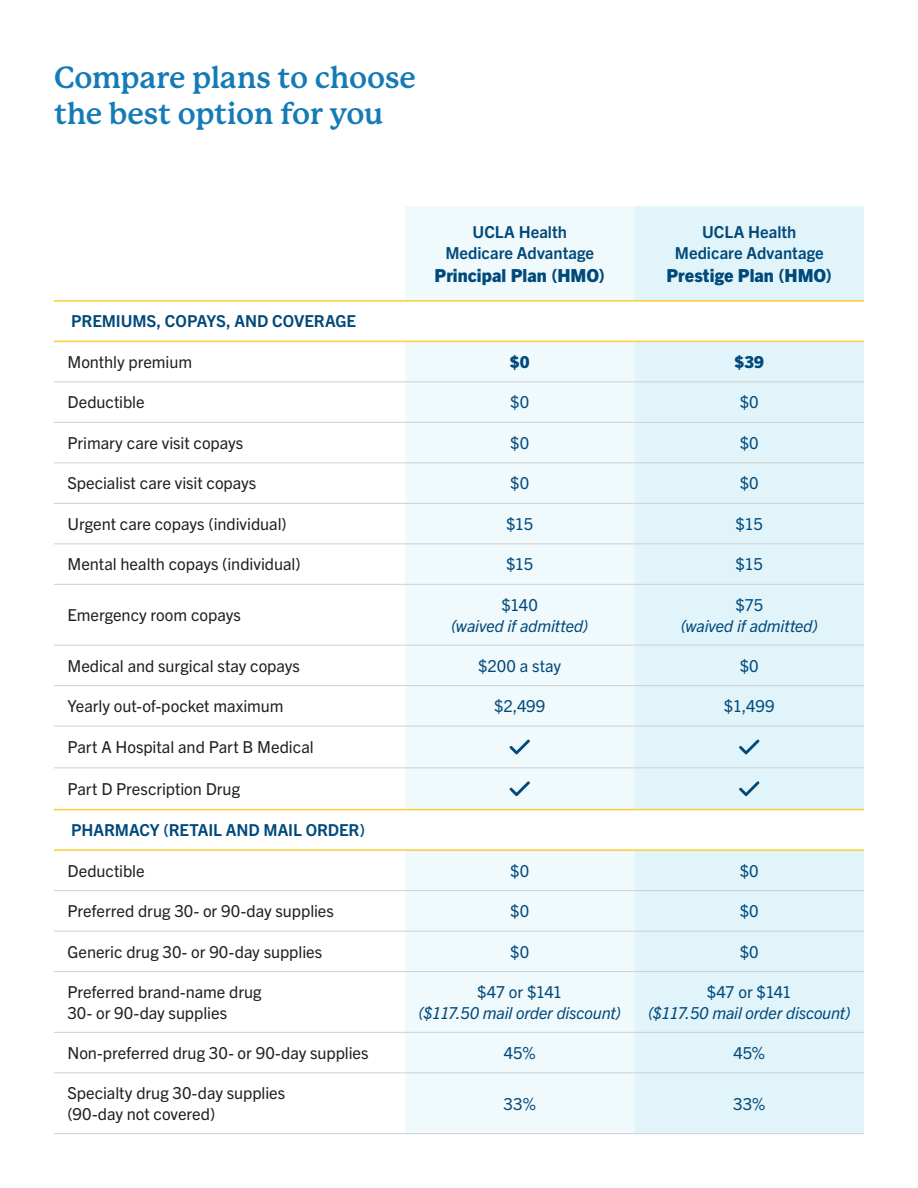
<style>
.page{position:relative;width:918px;height:1188px;background:#fff}
.page>*{position:absolute;margin:0;border:0;box-sizing:border-box;transform-origin:0 0}
.t1{font:700 30px/36px "P22 Mackinac Pro";letter-spacing:-.01em;color:#157bb7}
.t2{font:800 18px "Trade Gothic Next LT Pro";color:#00497b}
.t3{font:16.5px/21px "Trade Gothic Next LT Pro";letter-spacing:-.005em;color:#231f20}
.t4{font:700 16.5px/21px "Trade Gothic Next LT Pro";color:#00497b;text-align:center}
.t5{font:16.5px "Trade Gothic Next LT Pro";letter-spacing:-.015em;color:#00497b}
.t6{font:italic 16.5px "Trade Gothic Next LT Pro";letter-spacing:-.01em;color:#00497b}
.t7{font:800 16.5px "Trade Gothic Next LT Pro";color:#00497b}
</style>
<div class="page">
<svg style="left:54px;top:340px;width:351px;height:471px"></svg>
<div style="left:405px;top:207px;width:229px;height:926px;background:#f0f9fc"></div>
<div style="left:634px;top:206px;width:230px;height:927px;background:#e1f4fa"></div>
<svg style="left:405px;top:302px;width:229px;height:547px;fill:#f0f9fc"></svg>
<svg style="left:634px;top:302px;width:230px;height:547px;background:#e5f5fa"></svg>
<hr style="left:54px;top:300px;width:351px;height:2px;background:#fecd33">
<hr style="left:405px;top:300px;width:229px;height:2px;background:#fecd33">
<hr style="left:634px;top:300px;width:230px;height:2px;background:#fecd33">
<hr style="left:54px;top:341px;width:351px;height:1px;background:#fecd33">
<hr style="left:405px;top:341px;width:229px;height:1px;background:#fecd33">
<hr style="left:634px;top:341px;width:230px;height:1px;background:#fecd33">
<hr style="left:54px;top:809px;width:351px;height:1px;background:#fecd33">
<hr style="left:405px;top:809px;width:229px;height:1px;background:#fecd33">
<hr style="left:634px;top:809px;width:230px;height:1px;background:#fecd33">
<hr style="left:54px;top:849px;width:351px;height:2px;background:#fecd33">
<hr style="left:405px;top:849px;width:229px;height:2px;background:#fecd33">
<hr style="left:634px;top:849px;width:230px;height:2px;background:#fecd33">
<hr style="left:54px;top:381px;width:351px;height:1px;background:#cfd0d2">
<hr style="left:405px;top:381px;width:229px;height:1px;background:#cfd0d2">
<hr style="left:634px;top:381px;width:230px;height:1px;background:#cfd0d2">
<hr style="left:54px;top:422px;width:351px;height:1px;background:#cfd0d2">
<hr style="left:405px;top:422px;width:229px;height:1px;background:#cfd0d2">
<hr style="left:634px;top:422px;width:230px;height:1px;background:#cfd0d2">
<hr style="left:54px;top:462px;width:351px;height:1px;background:#cfd0d2">
<hr style="left:405px;top:462px;width:229px;height:1px;background:#cfd0d2">
<hr style="left:634px;top:462px;width:230px;height:1px;background:#cfd0d2">
<hr style="left:54px;top:503px;width:351px;height:1px;background:#cfd0d2">
<hr style="left:54px;top:543px;width:351px;height:1px;background:#cfd0d2">
<hr style="left:54px;top:584px;width:351px;height:1px;background:#cfd0d2">
<hr style="left:54px;top:645px;width:351px;height:1px;background:#cfd0d2">
<hr style="left:54px;top:685px;width:351px;height:1px;background:#cfd0d2">
<hr style="left:405px;top:503px;width:229px;height:1px;background:#cfd0d2">
<hr style="left:405px;top:543px;width:229px;height:1px;background:#cfd0d2">
<hr style="left:405px;top:584px;width:229px;height:1px;background:#cfd0d2">
<hr style="left:405px;top:645px;width:229px;height:1px;background:#cfd0d2">
<hr style="left:405px;top:685px;width:229px;height:1px;background:#cfd0d2">
<hr style="left:634px;top:503px;width:230px;height:1px;background:#cfd0d2">
<hr style="left:634px;top:543px;width:230px;height:1px;background:#cfd0d2">
<hr style="left:634px;top:584px;width:230px;height:1px;background:#cfd0d2">
<hr style="left:634px;top:645px;width:230px;height:1px;background:#cfd0d2">
<hr style="left:634px;top:685px;width:230px;height:1px;background:#cfd0d2">
<hr style="left:54px;top:726px;width:351px;height:1px;background:#cfd0d2">
<hr style="left:405px;top:726px;width:229px;height:1px;background:#cfd0d2">
<hr style="left:634px;top:726px;width:230px;height:1px;background:#cfd0d2">
<hr style="left:54px;top:767px;width:351px;height:1px;background:#cfd0d2">
<hr style="left:405px;top:767px;width:229px;height:1px;background:#cfd0d2">
<hr style="left:634px;top:767px;width:230px;height:1px;background:#cfd0d2">
<hr style="left:54px;top:890px;width:351px;height:1px;background:#cfd0d2">
<hr style="left:405px;top:890px;width:229px;height:1px;background:#cfd0d2">
<hr style="left:634px;top:890px;width:230px;height:1px;background:#cfd0d2">
<hr style="left:54px;top:931px;width:351px;height:1px;background:#cfd0d2">
<hr style="left:405px;top:931px;width:229px;height:1px;background:#cfd0d2">
<hr style="left:634px;top:931px;width:230px;height:1px;background:#cfd0d2">
<hr style="left:54px;top:971px;width:351px;height:1px;background:#cfd0d2">
<hr style="left:405px;top:971px;width:229px;height:1px;background:#cfd0d2">
<hr style="left:634px;top:971px;width:230px;height:1px;background:#cfd0d2">
<hr style="left:54px;top:1032px;width:351px;height:1px;background:#cfd0d2">
<hr style="left:54px;top:1072px;width:351px;height:1px;background:#cfd0d2">
<hr style="left:54px;top:1133px;width:351px;height:1px;background:#cfd0d2">
<hr style="left:405px;top:1032px;width:229px;height:1px;background:#cfd0d2">
<hr style="left:405px;top:1072px;width:229px;height:1px;background:#cfd0d2">
<hr style="left:405px;top:1133px;width:229px;height:1px;background:#cfd0d2">
<hr style="left:634px;top:1032px;width:230px;height:1px;background:#cfd0d2">
<hr style="left:634px;top:1072px;width:230px;height:1px;background:#cfd0d2">
<hr style="left:634px;top:1133px;width:230px;height:1px;background:#cfd0d2">
<svg style="left:509px;top:739px;width:21px;height:15px"></svg>
<svg style="left:739px;top:739px;width:21px;height:15px"></svg>
<svg style="left:509px;top:781px;width:21px;height:15px"></svg>
<svg style="left:739px;top:781px;width:21px;height:15px"></svg>
<h1 class="t1" style="left:54px;top:60px;width:363px">Compare plans to choose the best option for you</h1>
<p class="t4" style="left:445px;top:221px;width:150px">UCLA Health<br>Medicare Advantage</p>
<p class="t2" style="left:435px;top:263px;width:172px">Principal Plan (HMO)</p>
<p class="t4" style="left:675px;top:221px;width:150px">UCLA Health<br>Medicare Advantage</p>
<p class="t2" style="left:667px;top:263px;width:167px">Prestige Plan (HMO)</p>
<p class="t4" style="left:71px;top:310px;width:286px">PREMIUMS, COPAYS, AND COVERAGE</p>
<p class="t3" style="left:68px;top:350px;width:126px">Monthly premium</p>
<p class="t7" style="left:510px;top:350px;width:21px">$0</p>
<p class="t7" style="left:734px;top:350px;width:31px">$39</p>
<p class="t3" style="left:68px;top:391px;width:79px">Deductible</p>
<p class="t5" style="left:510px;top:391px;width:20px">$0</p>
<p class="t5" style="left:740px;top:391px;width:20px">$0</p>
<p class="t3" style="left:68px;top:431px;width:177px">Primary care visit copays</p>
<p class="t5" style="left:510px;top:431px;width:20px">$0</p>
<p class="t5" style="left:740px;top:431px;width:20px">$0</p>
<p class="t3" style="left:68px;top:472px;width:190px">Specialist care visit copays</p>
<p class="t5" style="left:510px;top:472px;width:20px">$0</p>
<p class="t5" style="left:740px;top:472px;width:20px">$0</p>
<p class="t3" style="left:68px;top:512px;width:221px">Urgent care copays (individual)</p>
<p class="t5" style="left:506px;top:512px;width:29px">$15</p>
<p class="t5" style="left:736px;top:512px;width:29px">$15</p>
<p class="t3" style="left:68px;top:553px;width:235px">Mental health copays (individual)</p>
<p class="t5" style="left:506px;top:553px;width:29px">$15</p>
<p class="t5" style="left:736px;top:553px;width:29px">$15</p>
<p class="t3" style="left:68px;top:604px;width:175px">Emergency room copays</p>
<p class="t5" style="left:501px;top:593px;width:38px">$140</p>
<p class="t6" style="left:451px;top:614px;width:138px">(waived if admitted)</p>
<p class="t5" style="left:735px;top:593px;width:29px">$75</p>
<p class="t6" style="left:681px;top:614px;width:138px">(waived if admitted)</p>
<p class="t3" style="left:68px;top:654px;width:234px">Medical and surgical stay copays</p>
<p class="t5" style="left:478px;top:654px;width:84px">$200 a stay</p>
<p class="t5" style="left:740px;top:654px;width:20px">$0</p>
<p class="t3" style="left:68px;top:695px;width:218px">Yearly out-of-pocket maximum</p>
<p class="t5" style="left:494px;top:695px;width:53px">$2,499</p>
<p class="t5" style="left:724px;top:695px;width:52px">$1,499</p>
<p class="t3" style="left:68px;top:736px;width:248px">Part A Hospital and Part B Medical</p>
<p class="t3" style="left:68px;top:778px;width:174px">Part D Prescription Drug</p>
<p class="t4" style="left:71px;top:819px;width:295px">PHARMACY (RETAIL AND MAIL ORDER)</p>
<p class="t3" style="left:68px;top:859px;width:79px">Deductible</p>
<p class="t5" style="left:510px;top:859px;width:20px">$0</p>
<p class="t5" style="left:740px;top:859px;width:20px">$0</p>
<p class="t3" style="left:68px;top:900px;width:268px">Preferred drug 30- or 90-day supplies</p>
<p class="t5" style="left:510px;top:900px;width:20px">$0</p>
<p class="t5" style="left:740px;top:900px;width:20px">$0</p>
<p class="t3" style="left:68px;top:940px;width:256px">Generic drug 30- or 90-day supplies</p>
<p class="t5" style="left:510px;top:940px;width:20px">$0</p>
<p class="t5" style="left:740px;top:940px;width:20px">$0</p>
<p class="t3" style="left:68px;top:980px;width:196px">Preferred brand-name drug<br>30- or 90-day supplies</p>
<p class="t5" style="left:477px;top:980px;width:87px">$47 or $141</p>
<p class="t5" style="left:707px;top:980px;width:87px">$47 or $141</p>
<p class="t6" style="left:648px;top:1001px;width:204px">($117.50 mail order discount)</p>
<p class="t6" style="left:418px;top:1001px;width:204px">($117.50 mail order discount)</p>
<p class="t3" style="left:68px;top:1041px;width:303px">Non-preferred drug 30- or 90-day supplies</p>
<p class="t5" style="left:504px;top:1042px;width:33px">45%</p>
<p class="t5" style="left:733px;top:1042px;width:33px">45%</p>
<p class="t3" style="left:68px;top:1082px;width:219px">Specialty drug 30-day supplies (90-day not covered)</p>
<p class="t5" style="left:504px;top:1092px;width:34px">33%</p>
<p class="t5" style="left:733px;top:1092px;width:34px">33%</p>
</div>
